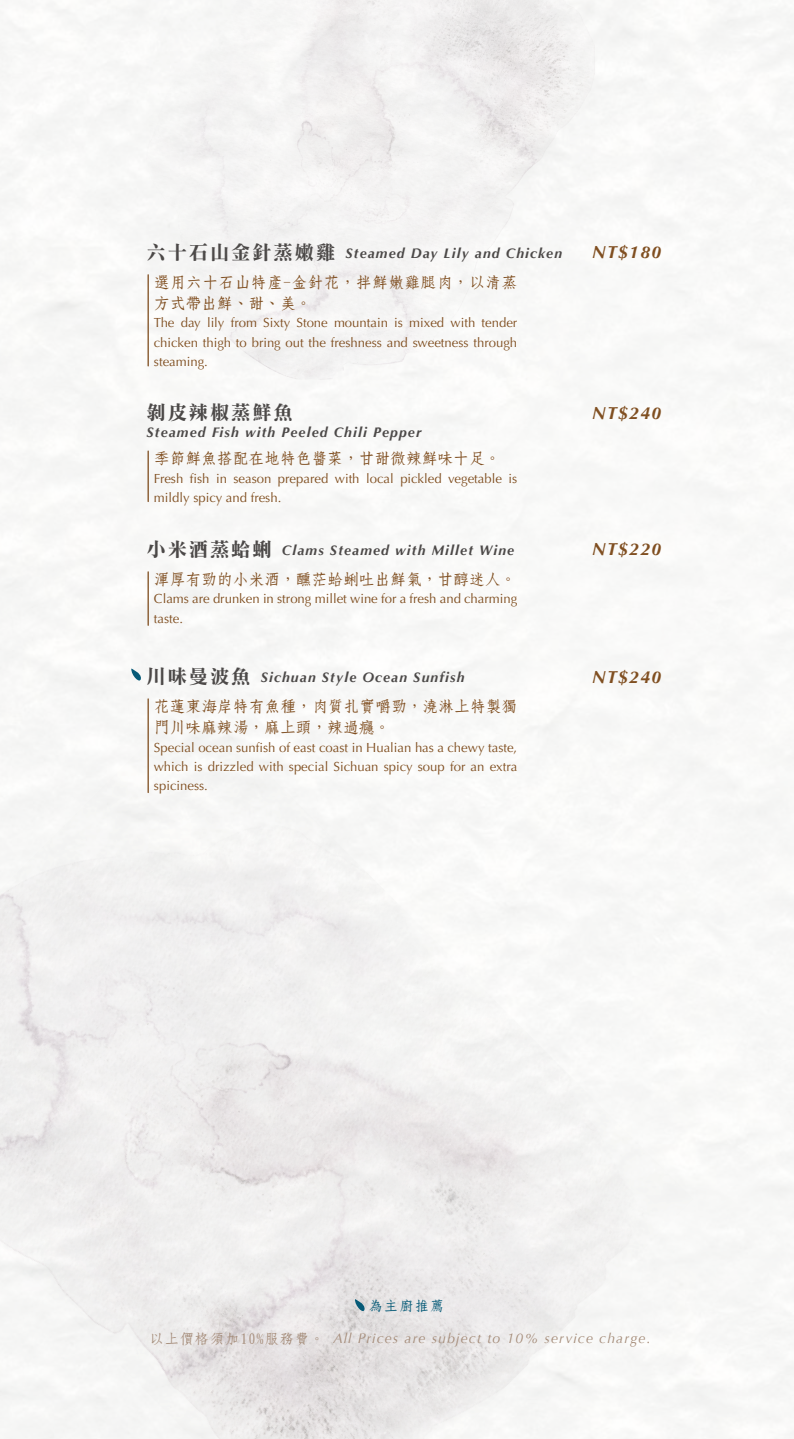
<style>
.page{position:relative;width:794px;height:1439px;background:#fff}
.page>*{position:absolute;margin:0;border:0;box-sizing:border-box;transform-origin:0 0}
.t1{font:19.25px "DF Li Song W7 WINP BF";letter-spacing:.1em;color:#4c4948}
.t2{font:italic 700 17.5px "Optima LT";letter-spacing:.08em;color:#804f21}
.t3{font:15.75px/21px "DF Fang Song W6 HK BF";color:#804f21}
.t4{font:15.75px/21px "DF Fang Song W6 HK BF";letter-spacing:.025em;color:#804f21}
.t5{font:italic 700 14px "Optima LT";letter-spacing:.08em;color:#4c4948}
.t6{font:italic 14px "Optima LT";letter-spacing:.08em;color:#a48b78}
.t7{font:14px "DF Fang Song W6 HK BF";letter-spacing:.1em;color:#065a77}
.t8{font:13.12px/19.2px "Optima LT";color:#804f21;text-align:justify}
.s1{font-family:"DF Li Song W7 WINP BF";font-weight:400;font-style:normal;font-size:19.25px}
.s2{font-family:"DF Fang Song W6 HK BF";font-style:normal}
</style>
<div class="page">
<img style="left:0;top:0;width:794px;height:1439px">
<img style="left:146px;top:0;width:448px;height:379px">
<img style="left:0;top:697px;width:693px;height:742px">
<svg style="left:355px;top:1299px;width:10px;height:16px"></svg>
<hr style="left:147px;top:275px;width:2px;height:91px;background:#804f21">
<hr style="left:147px;top:451px;width:2px;height:50px;background:#804f21">
<hr style="left:147px;top:572px;width:2px;height:53px;background:#804f21">
<hr style="left:147px;top:699px;width:2px;height:93px;background:#804f21">
<svg style="left:131px;top:668px;width:11px;height:16px"></svg>
<p class="t5" style="left:146px;top:244px;width:417px"><span class="s1">六十石山金針蒸嫩雞</span> Steamed Day Lily and Chicken</p>
<h2 class="t2" style="left:592px;top:242px;width:71px">NT$180</h2>
<p class="t4" style="left:154px;top:272px;width:365px">選用六十石山特產-金針花，拌鮮嫩雞腿肉，以清蒸方式帶出鮮、甜、美。</p>
<p class="t8" style="left:154px;top:313px;width:365px">The day lily from Sixty Stone mountain is mixed with tender chicken thigh to bring out the freshness and sweetness through steaming.</p>
<h1 class="t1" style="left:146px;top:402px;width:148px">剝皮辣椒蒸鮮魚</h1>
<h2 class="t2" style="left:592px;top:402px;width:71px">NT$240</h2>
<p class="t5" style="left:146px;top:424px;width:276px">Steamed Fish with Peeled Chili Pepper</p>
<p class="t3" style="left:154px;top:448px;width:348px">季節鮮魚搭配在地特色醬菜，甘甜微辣鮮味十足。</p>
<p class="t8" style="left:154px;top:469px;width:365px">Fresh fish in season prepared with local pickled vegetable is mildly spicy and fresh.</p>
<p class="t5" style="left:146px;top:541px;width:369px"><span class="s1">小米酒蒸蛤蜊</span> Clams Steamed with Millet Wine</p>
<h2 class="t2" style="left:592px;top:539px;width:71px">NT$220</h2>
<p class="t3" style="left:154px;top:569px;width:364px">渾厚有勁的小米酒，醺茫蛤蜊吐出鮮氣，甘醇迷人。</p>
<p class="t8" style="left:154px;top:589px;width:365px">Clams are drunken in strong millet wine for a fresh and charming taste.</p>
<p class="t5" style="left:146px;top:669px;width:320px"><span class="s1">川味曼波魚</span> Sichuan Style Ocean Sunfish</p>
<h2 class="t2" style="left:592px;top:666px;width:71px">NT$240</h2>
<p class="t3" style="left:154px;top:696px;width:365px">花蓮東海岸特有魚種，肉質扎實嚼勁，澆淋上特製獨門川味麻辣湯，麻上頭，辣過癮。</p>
<p class="t8" style="left:154px;top:737px;width:365px">Special ocean sunfish of east coast in Hualian has a chewy taste, which is drizzled with special Sichuan spicy soup for an extra spiciness.</p>
<p class="t7" style="left:368px;top:1298px;width:77px">為主廚推薦</p>
<p class="t6" style="left:150px;top:1330px;width:502px"><span class="s2">以上價格須加10%服務費。</span> All Prices are subject to 10% service charge.</p>
</div>
